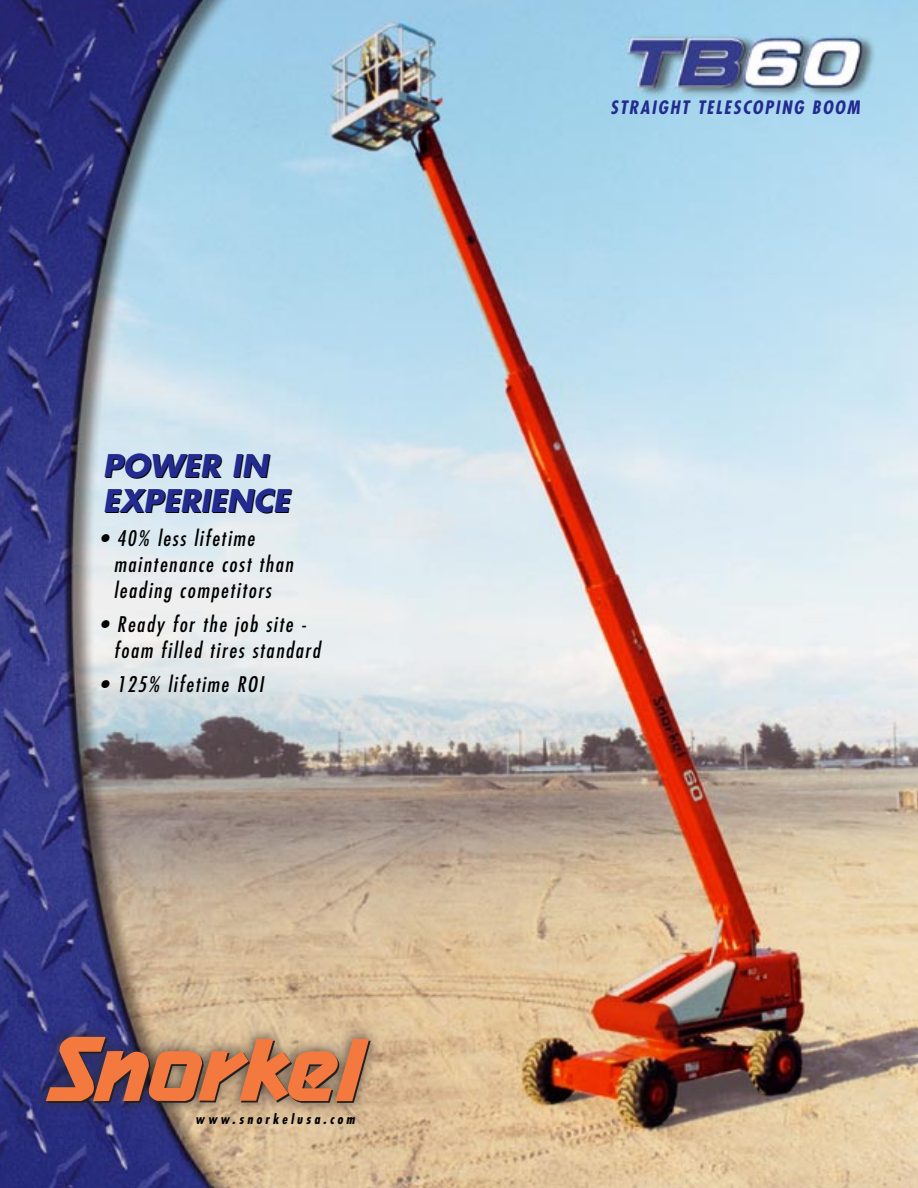
<style>
.page{position:relative;width:918px;height:1188px;background:#fff}
.page>*{position:absolute;margin:0;border:0;box-sizing:border-box;transform-origin:0 0}
.t1{font:italic 700 30.45px/34.5px "Futura";color:#000}
.t2{font:italic condensed 21px/26.1px "Futura";letter-spacing:.08em;color:#000}
.t3{font:italic 700 condensed 18px "Futura";color:#232b90}
.t4{font:italic 700 condensed 13.5px "Futura";color:#000}
</style>
<div class="page">
<img style="left:0;top:0;width:918px;height:1188px">
<svg style="left:46px;top:1036px;width:324px;height:67px;background:#b97352"></svg>
<h1 class="t1" style="left:104px;top:452px;width:193px">POWER IN<br>EXPERIENCE</h1>
<p class="t2" style="left:114px;top:527px;width:184px;text-indent:-14px">• 40% less lifetime maintenance cost than leading competitors</p>
<p class="t2" style="left:114px;top:613px;width:211px;text-indent:-14px">• Ready for the job site - foam filled tires standard</p>
<p class="t2" style="left:100px;top:672px;width:168px">• 125% lifetime ROI</p>
<p class="t4" style="left:195px;top:1113px;width:163px">www.snorkelusa.com</p>
<p class="t3" style="left:610px;top:99px;width:254px">STRAIGHT TELESCOPING BOOM</p>
</div>
